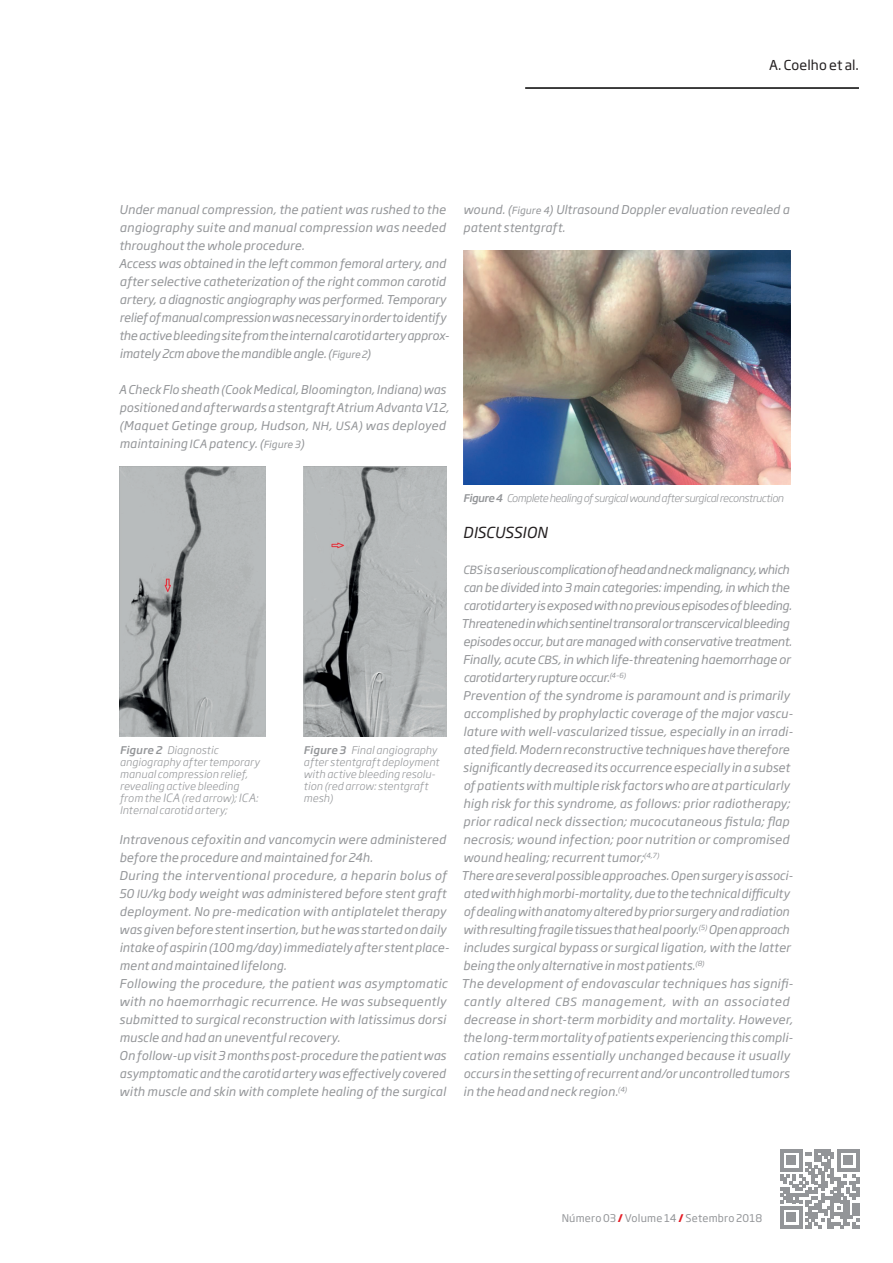
<style>
.page{position:relative;width:893px;height:1263px;background:#fff}
.page>*{position:absolute;margin:0;border:0;box-sizing:border-box;transform-origin:0 0}
.t1{font:italic 15px "Soho Gothic Pro";color:#231f20}
.t2{font:13.5px "Soho Gothic Pro";letter-spacing:.01em;color:#231f20}
.t3{font:italic 12px/18px "Soho Gothic Pro";letter-spacing:.01em;color:#939598}
.t4{font:italic 300 10.5px/12px "Soho Gothic Pro";letter-spacing:.015em;color:#939598}
.t5{font:italic 300 10.5px "Soho Gothic Pro";letter-spacing:-.03em;color:#939598}
.t6{font:10.5px "Soho Gothic Pro";letter-spacing:.02em;color:#939598}
.s1{font-size:9.75px}
.s2{font-size:11.25px}
.s3{font-weight:500}
.s4{font-family:"Soho Std";font-weight:700;color:#e51a23}
</style>
<div class="page">
<hr style="left:525px;top:87px;width:334px;height:2px;background:#000">
<svg style="left:780px;top:1149px;width:79px;height:79px"></svg>
<img style="left:120px;top:466px;width:145px;height:270px">
<img style="left:304px;top:466px;width:143px;height:270px">
<img style="left:463px;top:250px;width:327px;height:234px">
<p class="t2" style="left:769px;top:55px;width:91px">A. Coelho et al.</p>
<p class="t3" style="left:119px;top:200px;width:332px">Under manual compression, the patient was rushed to the angiography suite and manual compression was needed throughout the whole procedure.<br>Access was obtained in the left common femoral artery, and after selective catheterization of the right common carotid artery, a diagnostic angiography was performed. Temporary relief of manual compression was necessary in order to identify the active bleeding site from the internal carotid artery approx&shy;imately 2cm above the mandible angle. (<span class="s1">Figure 2</span>)</p>
<p class="t3" style="left:119px;top:380px;width:332px">A Check Flo sheath (Cook Medical, Bloomington, Indiana) was positioned and afterwards a stentgraft Atrium Advanta V12, (Maquet Getinge group, Hudson, <span class="s2">NH</span>, <span class="s2">USA</span>) was deployed maintaining <span class="s2">ICA</span> patency. (<span class="s1">Figure 3</span>)</p>
<p class="t3" style="left:463px;top:200px;width:328px">wound. (<span class="s1">Figure 4</span>) Ultrasound Doppler evaluation revealed a patent stentgraft.</p>
<p class="t4" style="left:120px;top:743px;width:141px"><span class="s3">Figure 2</span> Diagnostic angiography after temporary manual compression relief, revealing active bleeding from the <span class="s2">ICA</span> (red arrow); <span class="s2">ICA</span>:<br>Internal carotid artery;</p>
<p class="t4" style="left:304px;top:744px;width:137px"><span class="s3">Figure 3</span> Final angiography after stentgraft deployment with active bleeding resolu&shy;tion (red arrow: stentgraft mesh)</p>
<p class="t3" style="left:119px;top:830px;width:332px">Intravenous cefoxitin and vancomycin were administered before the procedure and maintained for 24h.<br>During the interventional procedure, a heparin bolus of 50 <span class="s2">IU</span>/kg body weight was administered before stent graft deployment. No pre-medication with antiplatelet therapy was given before stent insertion, but he was started on daily intake of aspirin (100 mg/day) immediately after stent place&shy;ment and maintained lifelong.<br>Following the procedure, the patient was asymptomatic with no haemorrhagic recurrence. He was subsequently submitted to surgical reconstruction with latissimus dorsi muscle and had an uneventful recovery.<br>On follow-up visit 3 months post-procedure the patient was asymptomatic and the carotid artery was effectively covered with muscle and skin with complete healing of the surgical</p>
<p class="t5" style="left:463px;top:490px;width:322px"><span class="s3">Figure 4</span> Complete healing of surgical wound after surgical reconstruction</p>
<p class="t1" style="left:463px;top:521px;width:86px">DISCUSSION</p>
<p class="t3" style="left:461px;top:560px;width:333px"><span class="s2">CBS</span> is a serious complication of head and neck malignancy, which can be divided into 3 main categories: impending, in which the carotid artery is exposed with no previous episodes of bleeding.<br>Threatened in which sentinel transoral or transcervical bleeding episodes occur, but are managed with conservative treatment.<br>Finally, acute <span class="s2">CBS</span>, in which life-threatening haemorrhage or carotid artery rupture occur.<sup>(4–6)<br></sup>Prevention of the syndrome is paramount and is primarily accomplished by prophylactic coverage of the major vascu&shy;lature with well-vascularized tissue, especially in an irradi&shy;ated field. Modern reconstructive techniques have therefore significantly decreased its occurrence especially in a subset of patients with multiple risk factors who are at particularly high risk for this syndrome, as follows: prior radiotherapy; prior radical neck dissection; mucocutaneous fistula; flap necrosis; wound infection; poor nutrition or compromised wound healing; recurrent tumor;<sup>(4,7)<br></sup>There are several possible approaches. Open surgery is associ&shy;ated with high morbi-mortality, due to the technical difficulty of dealing with anatomy altered by prior surgery and radiation with resulting fragile tissues that heal poorly.<sup>(5)</sup> Open approach includes surgical bypass or surgical ligation, with the latter being the only alternative in most patients.<sup>(8)<br></sup>The development of endovascular techniques has signifi&shy;cantly altered <span class="s2">CBS</span> management, with an associated decrease in short-term morbidity and mortality. However, the long-term mortality of patients experiencing this compli&shy;cation remains essentially unchanged because it usually occurs in the setting of recurrent and/or uncontrolled tumors in the head and neck region.<sup>(4)</sup></p>
<p class="t6" style="left:562px;top:1210px;width:202px">Número 03 <span class="s4">/</span> Volume 14 <span class="s4">/</span> Setembro 2018</p>
</div>
